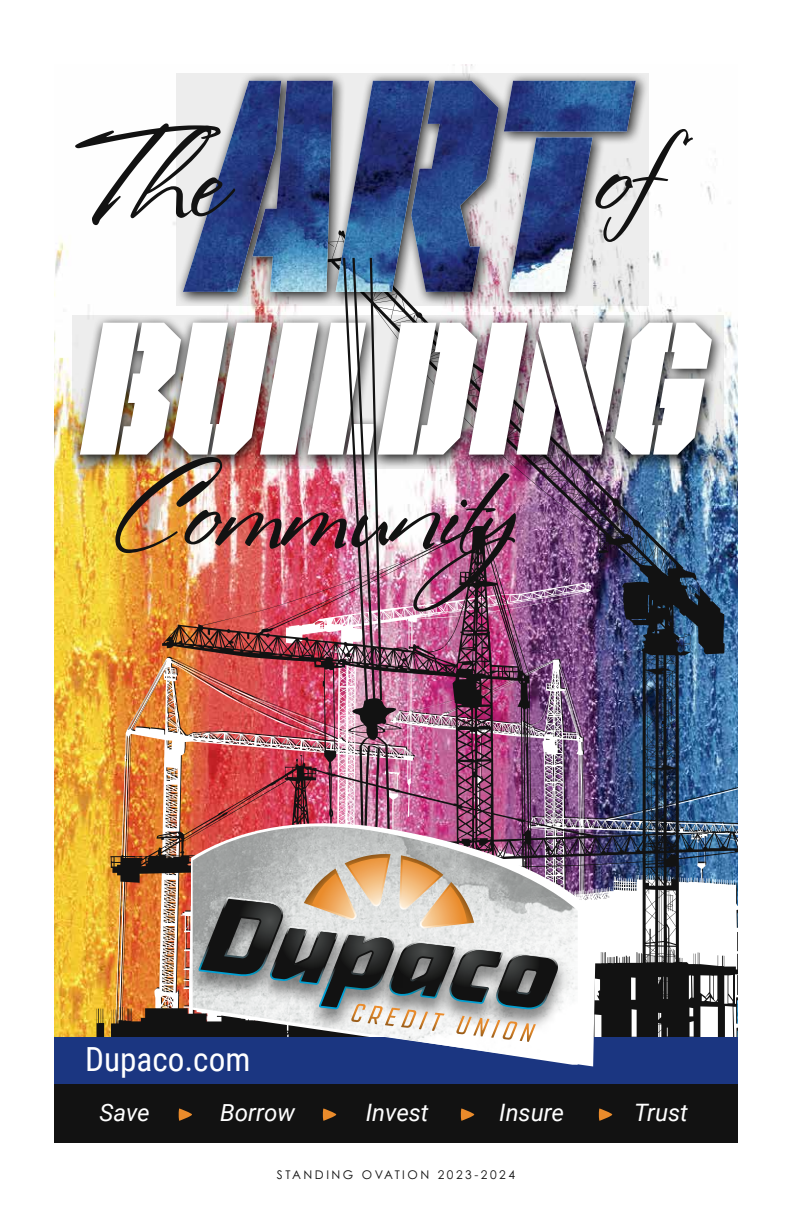
<style>
.page{position:relative;width:792px;height:1224px;background:#fff}
.page>*{position:absolute;margin:0;border:0;box-sizing:border-box;transform-origin:0 0}
.t1{font:191.2px "United Italic Cond Stencil";color:#fff}
.t2{font:114.8px "Stephanie Marie JF";color:#121212}
.t3{font:33.2px "Roboto Condensed";color:#fff}
.t4{font:italic 24px "Roboto";color:#fff}
.t5{font:12px "Century Gothic Pro";letter-spacing:.21em;color:#121212}
</style>
<div class="page">
<img style="left:54px;top:65px;width:662px;height:973px">
<img style="left:106px;top:658px;width:56px;height:291px">
<img style="left:110px;top:750px;width:52px;height:199px">
<img style="left:162px;top:526px;width:36px;height:423px">
<img style="left:71px;top:949px;width:120px;height:89px">
<img style="left:72px;top:315px;width:126px;height:153px">
<svg style="left:176px;top:73px;width:473px;height:232px;background:#ddddde"></svg>
<img style="left:183px;top:81px;width:453px;height:211px">
<div style="left:54px;top:1084px;width:684px;height:59px;background:#121212"></div>
<svg style="left:178px;top:1108px;width:14px;height:13px"></svg>
<svg style="left:323px;top:1108px;width:13px;height:13px"></svg>
<svg style="left:461px;top:1108px;width:13px;height:13px"></svg>
<svg style="left:599px;top:1108px;width:13px;height:13px"></svg>
<div style="left:54px;top:1038px;width:684px;height:46px;background:#1b3681"></div>
<img style="left:193px;top:826px;width:385px;height:239px">
<img style="left:180px;top:889px;width:18px;height:116px">
<img style="left:198px;top:258px;width:540px;height:784px">
<h2 class="t2" style="left:71px;top:109px;width:153px">The</h2>
<h2 class="t2" style="left:595px;top:104px;width:126px">of</h2>
<h1 class="t1" style="left:82px;top:292px;width:624px">BUILDING</h1>
<h2 class="t2" style="left:114px;top:439px;width:468px">Community</h2>
<h3 class="t3" style="left:85px;top:1036px;width:167px">Dupaco.com</h3>
<p class="t4" style="left:100px;top:1096px;width:52px">Save</p>
<p class="t4" style="left:220px;top:1096px;width:76px">Borrow</p>
<p class="t4" style="left:366px;top:1096px;width:64px">Invest</p>
<p class="t4" style="left:499px;top:1096px;width:66px">Insure</p>
<p class="t4" style="left:634px;top:1096px;width:55px">Trust</p>
<p class="t5" style="left:277px;top:1167px;width:240px">STANDING OVATION 2023-2024</p>
</div>
